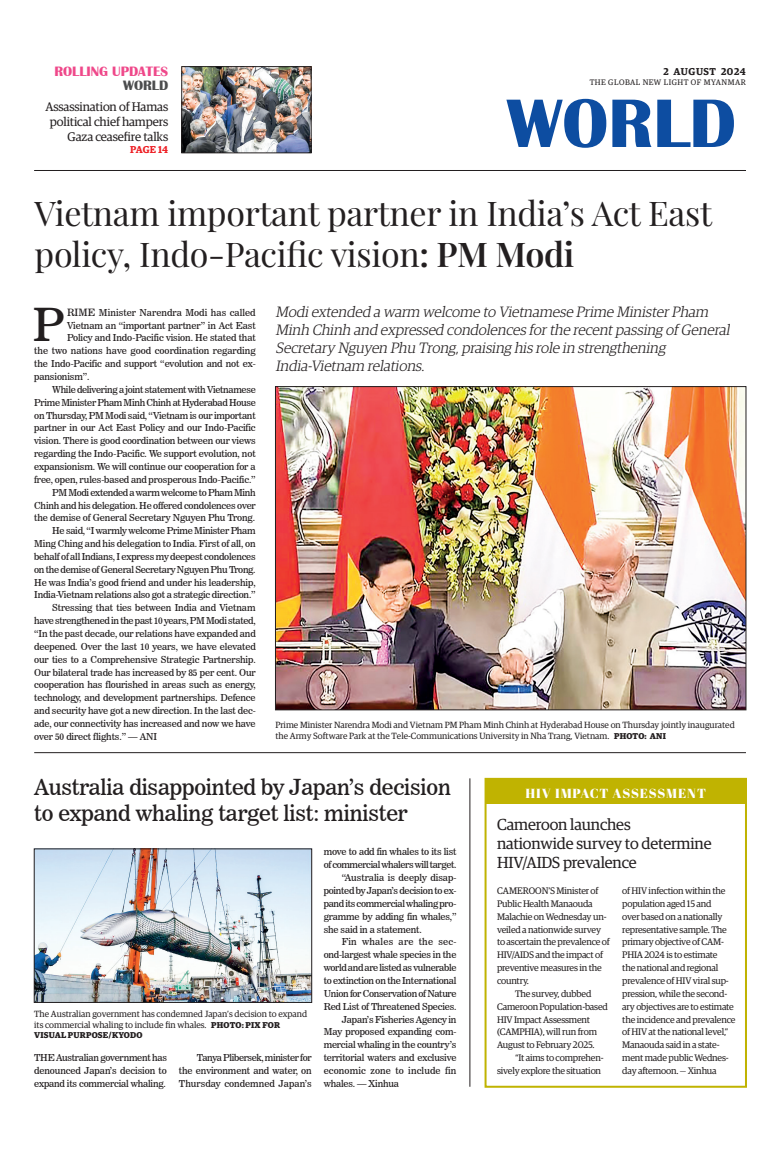
<style>
.page{position:relative;width:773px;height:1152px;background:#fff}
.page>*{position:absolute;margin:0;border:0;box-sizing:border-box;transform-origin:0 0}
.t1{font:700 71px "Britannic";color:#0d4da1}
._1st_Drop{font:45.3px "News 706 BT Roman C";color:#231f20}
._2_Clm_Head{font:34px/40.8px "Playfair Display";letter-spacing:-.01em;color:#231f20}
._2_Clm_Head-2{font:22px/26.4px "News 706 BT Roman C";letter-spacing:-.01em;color:#231f20}
.Brief_Head{font:16px/19.2px "Guardian Egyp";letter-spacing:-.01em;color:#231f20}
.t2{font:italic 300 15px/18px "Guardian Egyp";color:#231f20}
.t3{font:700 14px "Britannic";color:#ef488a}
.t4{font:700 14px "Britannic";color:#4b4c4d}
.t5{font:13.1px "Abril Fatface";letter-spacing:.07em;color:#fff}
._2_Clm_Head-3{font:12.5px/15px "Guardian Egyp";letter-spacing:-.01em;color:#231f20;text-align:right}
.t6{font:600 10px "Guardian Egyp";letter-spacing:.055em;color:#231f20}
.Spill_Style{font:600 10px "Guardian Egyp";letter-spacing:-.005em;color:#ee1d23}
._2nd_Body{font:9.5px/12.8px "News 706 BT Roman C";letter-spacing:-.02em;color:#231f20;text-align:justify}
.Brief_2nd_Body{font:9.5px/12.8px "Guardian Egyp";letter-spacing:-.02em;color:#231f20}
._1st_Drop-2{font:9.5px "News 706 BT Roman C";letter-spacing:-.015em;color:#231f20}
.Normal_Para{font:9.5px/12.9px "News 706 BT Roman C";letter-spacing:-.02em;color:#231f20;text-align:justify}
._2nd_Body-2{font:9.5px/12.9px "News 706 BT Roman C";letter-spacing:-.04em;color:#231f20}
.t7{font:9px/10.8px "Guardian Egyp";color:#231f20}
.t8{font:700 8.5px "Guardian Egyp";letter-spacing:.02em;color:#231f20}
.t9{font:8px "Guardian Egyp";letter-spacing:.06em;color:#231f20}
.s1{font-weight:600}
.s2{font-size:10px}
.s3{font-weight:700;font-size:8.5px}
</style>
<div class="page">
<hr style="left:34px;top:170px;width:712px;height:1px;background:#231f20">
<img style="left:183px;top:68px;width:126px;height:83px">
<div style="left:181px;top:66px;width:130px;height:87px;border:1px solid #231f20"></div>
<img style="left:277px;top:388px;width:467px;height:320px">
<div style="left:275px;top:386px;width:471px;height:324px;border:1px solid #231f20"></div>
<hr style="left:34px;top:752px;width:712px;height:1px;background:#231f20">
<img style="left:36px;top:851px;width:274px;height:150px">
<div style="left:34px;top:849px;width:278px;height:154px;border:1px solid #231f20"></div>
<div style="left:484px;top:778px;width:263px;height:310px;border:2px solid #c0b301"></div>
<div style="left:486px;top:778px;width:259px;height:26px;background:#c0b301"></div>
<hr style="left:469px;top:778px;width:1px;height:309px;background:#231f20">
<p class="t3" style="left:54px;top:64px;width:115px">ROLLING UPDATES</p>
<p class="t4" style="left:123px;top:77px;width:47px">WORLD</p>
<p class="_2_Clm_Head-3" style="left:45px;top:98px;width:124px">Assassination of Hamas political chief hampers<br>Gaza ceasefire talks</p>
<p class="Spill_Style" style="left:130px;top:142px;width:40px">PAGE 14</p>
<p class="t6" style="left:663px;top:64px;width:84px">2 AUGUST 2024</p>
<p class="t9" style="left:589px;top:76px;width:158px">THE GLOBAL NEW LIGHT OF MYANMAR</p>
<h1 class="t1" style="left:507px;top:83px;width:230px">WORLD</h1>
<p class="_2_Clm_Head" style="left:35px;top:190px;width:679px">Vietnam important partner in India’s Act East policy, Indo-Pacific vision<span class="s1">: PM Modi</span></p>
<p class="t2" style="left:275px;top:302px;width:459px">Modiextended a warm welcome to Vietnamese Prime MinisterPham Minh Chinh and expressed condolences forthe recentpassing of General Secretary Nguyen Phu Trong,praising his role in strengthening India-Vietnam relations.</p>
<p class="_1st_Drop" style="left:33px;top:298px;width:33px">P</p>
<p class="_1st_Drop-2" style="left:67px;top:307px;width:190px"><span class="s2">RIME</span> Minister Narendra Modi has called</p>
<p class="_1st_Drop-2" style="left:67px;top:319px;width:190px">Vietnam an “important partner” in Act East</p>
<p class="_1st_Drop-2" style="left:67px;top:332px;width:190px">Policy and Indo-Pacific vision. He stated that</p>
<p class="_1st_Drop-2" style="left:34px;top:345px;width:223px">the two nations have good coordination regarding</p>
<p class="_1st_Drop-2" style="left:34px;top:358px;width:223px">the Indo-Pacific and support “evolution and not ex-</p>
<p class="_1st_Drop-2" style="left:34px;top:371px;width:57px">pansionism”.</p>
<p class="_2nd_Body" style="left:34px;top:383px;width:223px;text-indent:18px">While delivering a joint statement with Vietnamese Prime Minister Pham Minh Chinh at Hyderabad House on Thursday, PM Modi said, “Vietnam is our important partner in our Act East Policy and our Indo-Pacific vision. There is good coordination between our views regarding the Indo-Pacific. We support evolution, not expansionism. We will continue our cooperation for a free, open, rules-based and prosperous Indo-Pacific.”</p>
<p class="_2nd_Body" style="left:34px;top:486px;width:223px;text-indent:18px">PM Modi extended a warm welcome to Pham Minh Chinh and his delegation. He offered condolences over the demise of General Secretary Nguyen Phu Trong.</p>
<p class="_2nd_Body" style="left:34px;top:524px;width:223px;text-indent:18px">He said, “I warmly welcome Prime Minister Pham Ming Ching and his delegation to India. First of all, on behalf of all Indians, I express my deepest condolences on the demise of General Secretary Nguyen Phu Trong.<br>He was India’s good friend and under his leadership, India-Vietnam relations also got a strategic direction.”</p>
<p class="_2nd_Body" style="left:34px;top:601px;width:223px;text-indent:18px">Stressing that ties between India and Vietnam have strengthened in the past 10 years, PM Modi stated, “In the past decade, our relations have expanded and deepened. Over the last 10 years, we have elevated our ties to a Comprehensive Strategic Partnership.<br>Our bilateral trade has increased by 85 per cent. Our cooperation has flourished in areas such as energy, technology, and development partnerships. Defence and security have got a new direction. In the last dec&shy;ade, our connectivity has increased and now we have over 50 direct flights.” — ANI</p>
<p class="t7" style="left:275px;top:719px;width:461px">Prime Minister Narendra Modi and Vietnam PM Pham Minh Chinh at Hyderabad House on Thursday jointly inaugurated the Army Software Park at the Tele-Communications University in Nha Trang, Vietnam. <span class="s3">PHOTO: ANI</span></p>
<p class="_2_Clm_Head-2" style="left:34px;top:774px;width:418px">Australia disappointed by Japan’s decision to expand whaling target list: minister</p>
<p class="t5" style="left:525px;top:784px;width:182px">HIV IMPACT ASSESSMENT</p>
<p class="Brief_Head" style="left:497px;top:813px;width:216px">Cameroon launches<br>nationwide survey to determine<br>HIV/AIDS prevalence</p>
<p class="_2nd_Body-2" style="left:324px;top:846px;width:134px">move to add fin whales to its list of commercial whalers will target.</p>
<p class="_2nd_Body" style="left:324px;top:871px;width:134px;text-indent:18px">“Australia is deeply disap&shy;pointed by Japan’s decision to ex&shy;pand its commercial whaling pro&shy;gramme by adding fin whales,” she said in a statement.</p>
<p class="_2nd_Body" style="left:324px;top:936px;width:134px;text-indent:18px">Fin whales are the sec&shy;ond-largest whale species in the world and are listed as vulnerable to extinction on the International Union for Conservation of Nature Red List of Threatened Species.</p>
<p class="_2nd_Body" style="left:324px;top:1013px;width:134px;text-indent:18px">Japan’s Fisheries Agency in May proposed expanding com&shy;mercial whaling in the country’s territorial waters and exclusive economic zone to include fin whales. — Xinhua</p>
<p class="Brief_2nd_Body" style="left:497px;top:884px;width:114px">CAMEROON’S Minister of<br>Public Health Manaouda<br>Malachie on Wednesday un&shy;veiled a nationwide survey to ascertain the prevalence of<br>HIV/AIDS and the impact of preventive measures in the country.</p>
<p class="Brief_2nd_Body" style="left:497px;top:986px;width:112px;text-indent:18px">The survey, dubbed<br>Cameroon Population-based<br>HIV Impact Assessment (CAMPHIA), will run from<br>August to February 2025.</p>
<p class="Brief_2nd_Body" style="left:497px;top:1051px;width:108px;text-align:right">“It aims to comprehen&shy;sively explore the situation</p>
<p class="Brief_2nd_Body" style="left:622px;top:884px;width:115px">of HIV infection within the population aged 15 and<br>over based on a nationally representative sample. The primary objective of CAM-<br>PHIA 2024 is to estimate<br>the national and regional prevalence of HIV viral sup&shy;pression, while the second&shy;ary objectives are to estimate the incidence and prevalence of HIV at the national level,”<br>Manaouda said in a state&shy;ment made public Wednes&shy;day afternoon. — Xinhua</p>
<p class="t7" style="left:34px;top:1008px;width:274px">The Australian government has condemned Japan’s decision to expand its commercial whaling to include fin whales. <span class="s3">PHOTO: PIX FOR</span></p>
<p class="t8" style="left:34px;top:1029px;width:110px">VISUAL PURPOSE/KYODO</p>
<p class="Normal_Para" style="left:34px;top:1051px;width:134px">THE Australian government has denounced Japan’s decision to expand its commercial whaling.</p>
<p class="_2nd_Body" style="left:179px;top:1051px;width:134px;text-indent:18px">Tanya Plibersek, minister for the environment and water, on Thursday condemned Japan’s</p>
</div>
